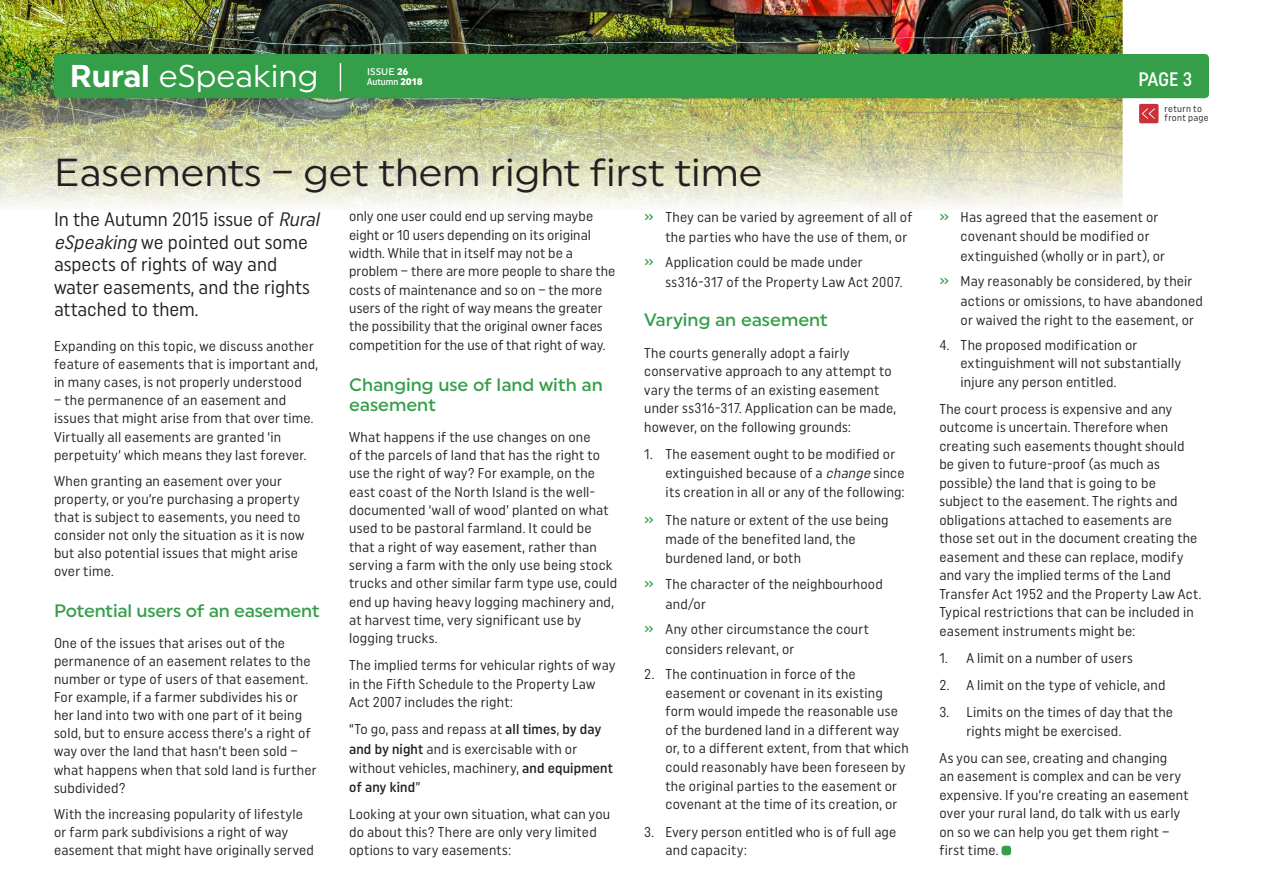
<style>
.page{position:relative;width:1263px;height:893px;background:#fff}
.page>*{position:absolute;margin:0;border:0;box-sizing:border-box;transform-origin:0 0}
.t1{font:39px "Uniform";color:#231f20}
.t2{font:31.5px "Uniform";color:#fff}
.t3{font:19.5px/22.5px "Uniform Condensed";color:#231f20}
.t4{font:500 19.5px "Uniform Condensed";color:#fff}
.t5{font:500 18px/19.8px "Uniform";letter-spacing:-.005em;color:#349e49}
.t6{font:14.25px/18.3px "Uniform Condensed";letter-spacing:.015em;color:#231f20}
.t7{font:9.6px/9px "Uniform Condensed";letter-spacing:.03em;color:#231f20}
.t8{font:500 9.6px "Uniform Condensed";color:#fff}
.t9{font:500 9.6px "Uniform";color:#fff}
.s1{font-weight:700}
.s2{font-weight:900}
.s3{font-family:"Uniform";font-weight:900}
.s4{font-style:italic}
.s5{font-weight:500}
.s6{font-weight:500;color:#349e49}
</style>
<div class="page">
<img style="left:0;top:0;width:1123px;height:207px">
<div style="left:1139px;top:104px;width:19px;height:19px;background:#cd2f36;border-radius:2px"></div>
<svg style="left:1142px;top:108px;width:13px;height:11px"></svg>
<div style="left:54px;top:54px;width:1155px;height:44px;background:#349e49;border-radius:4px"></div>
<svg style="left:340px;top:63px;width:1px;height:28px"></svg>
<div style="left:1001px;top:846px;width:10px;height:9px;background:#349e49;border-radius:3px"></div>
<h2 class="t2" style="left:70px;top:57px;width:250px"><span class="s1">Rural</span> eSpeaking</h2>
<p class="t9" style="left:367px;top:65px;width:43px">ISSUE <span class="s2">26</span></p>
<p class="t8" style="left:367px;top:76px;width:57px">Autumn <span class="s3">2018</span></p>
<h3 class="t4" style="left:1138px;top:67px;width:55px">PAGE 3</h3>
<h1 class="t1" style="left:54px;top:149px;width:710px">Easements – get them right first time</h1>
<h3 class="t3" style="left:54px;top:207px;width:271px">In the Autumn 2015 issue of <span class="s4">Rural eSpeaking</span> we pointed out some aspects of rights of way and water easements, and the rights attached to them.</h3>
<p class="t6" style="left:54px;top:337px;width:266px">Expanding on this topic, we discuss another feature of easements that is important and, in many cases, is not properly understood</p>
<p class="t6" style="left:54px;top:391px;width:261px">– the permanence of an easement and issues that might arise from that over time.<br>Virtually all easements are granted ‘in perpetuity’ which means they last forever.</p>
<p class="t6" style="left:54px;top:472px;width:252px">When granting an easement over your property, or you’re purchasing a property that is subject to easements, you need to consider not only the situation as it is now but also potential issues that might arise over time.</p>
<p class="t5" style="left:54px;top:601px;width:267px">Potential users of an easement</p>
<p class="t6" style="left:54px;top:634px;width:264px">One of the issues that arises out of the permanence of an easement relates to the number or type of users of that easement.<br>For example, if a farmer subdivides his or her land into two with one part of it being sold, but to ensure access there’s a right of way over the land that hasn’t been sold – what happens when that sold land is further subdivided?</p>
<p class="t6" style="left:54px;top:805px;width:262px">With the increasing popularity of lifestyle or farm park subdivisions a right of way easement that might have originally served</p>
<p class="t6" style="left:349px;top:207px;width:268px">only one user could end up serving maybe eight or 10 users depending on its original width. While that in itself may not be a problem – there are more people to share the costs of maintenance and so on – the more users of the right of way means the greater the possibility that the original owner faces competition for the use of that right of way.</p>
<p class="t5" style="left:349px;top:374px;width:255px">Changing use of land with an easement</p>
<p class="t6" style="left:349px;top:427px;width:269px">What happens if the use changes on one<br>of the parcels of land that has the right to use the right of way? For example, on the east coast of the North Island is the well&shy;documented ‘wall of wood’ planted on what used to be pastoral farmland. It could be that a right of way easement, rather than serving a farm with the only use being stock trucks and other similar farm type use, could end up having heavy logging machinery and, at harvest time, very significant use by logging trucks.</p>
<p class="t6" style="left:349px;top:656px;width:268px">The implied terms for vehicular rights of way in the Fifth Schedule to the Property Law<br>Act 2007 includes the right:</p>
<p class="t6" style="left:349px;top:720px;width:265px;line-height:19px">“To go, pass and repass at <span class="s5">all times</span>, <span class="s5">by day and by night</span> and is exercisable with or without vehicles, machinery, <span class="s5">and equipment of any kind</span>”</p>
<p class="t6" style="left:349px;top:804px;width:263px">Looking at your own situation, what can you do about this? There are only very limited options to vary easements:</p>
<p class="t6" style="left:665px;top:207px;width:248px;line-height:19.4px;text-indent:-21px"><span class="s6">»</span> They can be varied by agreement of all of the parties who have the use of them, or</p>
<p class="t6" style="left:665px;top:252px;width:238px;line-height:19.4px;text-indent:-21px"><span class="s6">»</span> Application could be made under ss316-317 of the Property Law Act 2007.</p>
<p class="t5" style="left:644px;top:310px;width:185px">Varying an easement</p>
<p class="t6" style="left:644px;top:343px;width:253px">The courts generally adopt a fairly conservative approach to any attempt to vary the terms of an existing easement under ss316-317. Application can be made, however, on the following grounds:</p>
<p class="t6" style="left:665px;top:445px;width:241px;text-indent:-21px">1. The easement ought to be modified or extinguished because of a <span class="s4">change</span> since its creation in all or any of the following:</p>
<p class="t6" style="left:665px;top:510px;width:225px;line-height:19.4px;text-indent:-21px"><span class="s6">»</span> The nature or extent of the use being made of the benefited land, the burdened land, or both</p>
<p class="t6" style="left:665px;top:574px;width:219px;line-height:19.4px;text-indent:-21px"><span class="s6">»</span> The character of the neighbourhood and/or</p>
<p class="t6" style="left:665px;top:619px;width:205px;line-height:19.4px;text-indent:-21px"><span class="s6">»</span> Any other circumstance the court considers relevant, or</p>
<p class="t6" style="left:665px;top:664px;width:245px;text-indent:-21px">2. The continuation in force of the easement or covenant in its existing form would impede the reasonable use of the burdened land in a different way or, to a different extent, from that which could reasonably have been foreseen by the original parties to the easement or covenant at the time of its creation, or</p>
<p class="t6" style="left:665px;top:822px;width:232px;text-indent:-21px">3. Every person entitled who is of full age and capacity:</p>
<p class="t7" style="left:1164px;top:104px;width:46px">return to front page</p>
<p class="t6" style="left:961px;top:207px;width:206px;line-height:19.2px;text-indent:-21px"><span class="s6">»</span> Has agreed that the easement or covenant should be modified or extinguished (wholly or in part), or</p>
<p class="t6" style="left:961px;top:271px;width:244px;line-height:19.2px;text-indent:-21px"><span class="s6">»</span> May reasonably be considered, by their actions or omissions, to have abandoned or waived the right to the easement, or</p>
<p class="t6" style="left:961px;top:335px;width:222px;text-indent:-21px">4. The proposed modification or extinguishment will not substantially injure any person entitled.</p>
<p class="t6" style="left:939px;top:399px;width:264px">The court process is expensive and any outcome is uncertain. Therefore when creating such easements thought should be given to future-proof (as much as possible) the land that is going to be subject to the easement. The rights and obligations attached to easements are those set out in the document creating the easement and these can replace, modify and vary the implied terms of the Land Transfer Act 1952 and the Property Law Act.<br>Typical restrictions that can be included in easement instruments might be:</p>
<p class="t6" style="left:939px;top:649px;width:195px">1. A limit on a number of users</p>
<p class="t6" style="left:939px;top:676px;width:228px">2. A limit on the type of vehicle, and</p>
<p class="t6" style="left:966px;top:702px;width:208px;text-indent:-27px">3. Limits on the times of day that the rights might be exercised.</p>
<p class="t6" style="left:939px;top:748px;width:251px">As you can see, creating and changing<br>an easement is complex and can be very expensive. If you’re creating an easement over your rural land, do talk with us early on so we can help you get them right – first time.</p>
</div>
